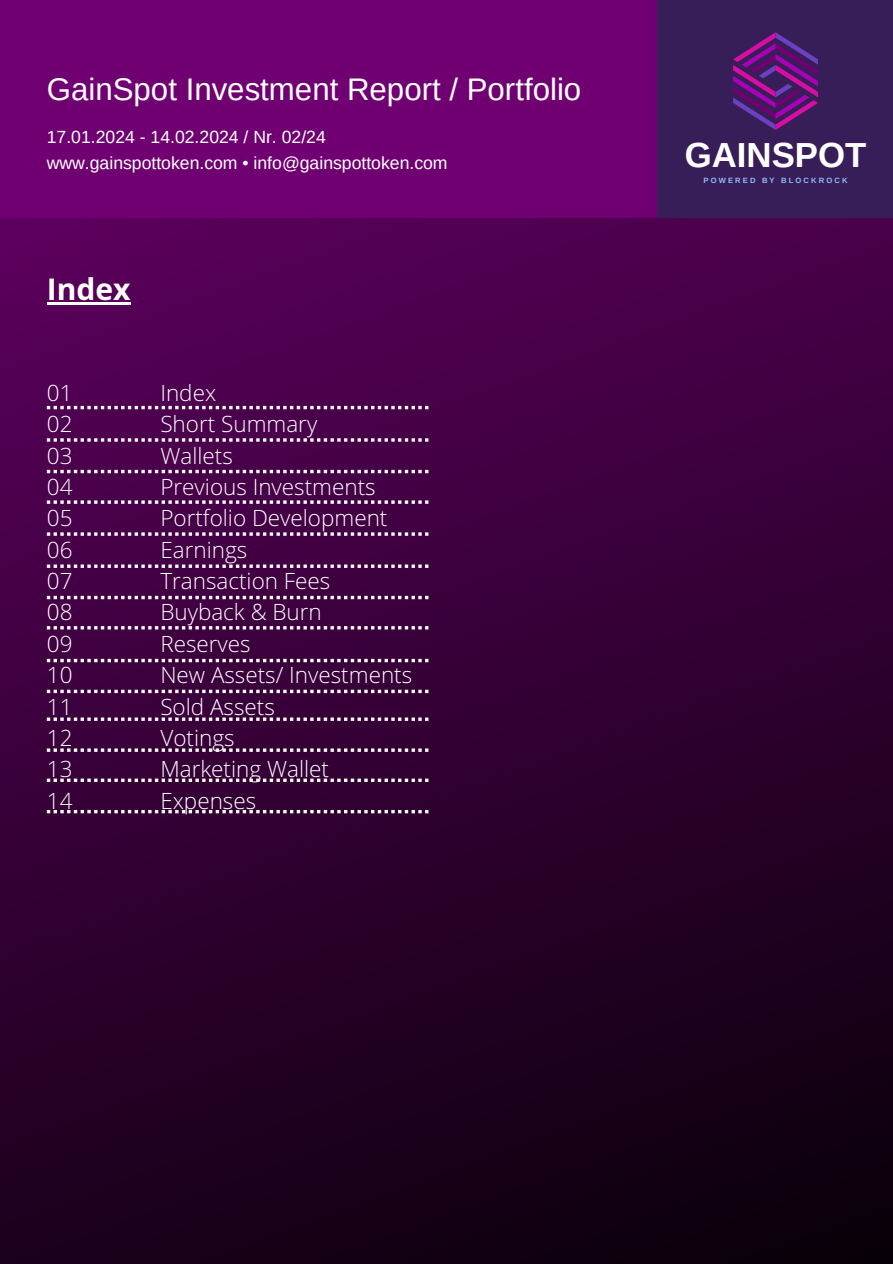
<style>
.page{position:relative;width:893px;height:1264px;background:#fff}
.page>*{position:absolute;margin:0;border:0;box-sizing:border-box;transform-origin:0 0}
.t1{font:700 34.8px "Arimo";color:#fff}
.t2{font:31.2px "Arimo";color:#fff}
.t3{font:700 30px "Open Sans Hebrew";color:#fff}
.t4{font:300 22.5px/31.3px "Open Sans Hebrew";color:#fff}
.t5{font:17.55px/25.8px "Arimo";color:#fff}
.t6{font:700 7.65px "Arimo";letter-spacing:.28em;color:#93bbff}
</style>
<div class="page">
<img style="left:0;top:217px;width:892px;height:1046px">
<div style="left:0;top:0;width:790px;height:217px;background:#700072"></div>
<div style="left:657px;top:0;width:235px;height:217px;background:#381e59"></div>
<svg style="left:733px;top:32px;width:84px;height:98px"></svg>
<hr style="left:47px;top:302px;width:83px;height:2px;background:#fff">
<svg style="left:47px;top:438px;width:381px;height:3px"></svg>
<svg style="left:47px;top:470px;width:381px;height:3px"></svg>
<svg style="left:47px;top:500px;width:381px;height:4px"></svg>
<svg style="left:47px;top:564px;width:381px;height:4px"></svg>
<svg style="left:47px;top:532px;width:381px;height:4px"></svg>
<svg style="left:47px;top:596px;width:381px;height:3px"></svg>
<svg style="left:47px;top:626px;width:381px;height:3px"></svg>
<svg style="left:47px;top:659px;width:381px;height:3px"></svg>
<svg style="left:47px;top:689px;width:381px;height:4px"></svg>
<svg style="left:47px;top:406px;width:381px;height:3px"></svg>
<svg style="left:47px;top:717px;width:381px;height:4px"></svg>
<svg style="left:47px;top:748px;width:381px;height:3px"></svg>
<svg style="left:47px;top:778px;width:381px;height:4px"></svg>
<svg style="left:47px;top:810px;width:381px;height:3px"></svg>
<h3 class="t2" style="left:47px;top:72px;width:536px">GainSpot Investment Report / Portfolio</h3>
<h5 class="t5" style="left:47px;top:124px;width:402px">17.01.2024 - 14.02.2024 / Nr. 02/24 www.gainspottoken.com • info@gainspottoken.com</h5>
<p class="t3" style="left:47px;top:267px;width:85px">Index</p>
<h4 class="t4" style="left:47px;top:376px;width:27px;text-align:justify">01<br>02<br>03<br>04<br>05<br>06<br>07<br>08<br>09<br>10<br>11<br>12<br>13<br>14</h4>
<h2 class="t4" style="left:160px;top:376px;width:253px">Index<br>Short Summary<br>Wallets<br>Previous Investments<br>Portfolio Development<br>Earnings<br>Transaction Fees<br>Buyback &amp; Burn<br>Reserves<br>New Assets/ Investments<br>Sold Assets<br>Votings<br>Marketing Wallet<br>Expenses</h2>
<h1 class="t1" style="left:684px;top:136px;width:183px">GAINSPOT</h1>
<p class="t6" style="left:703px;top:176px;width:146px">POWERED BY BLOCKROCK</p>
</div>
